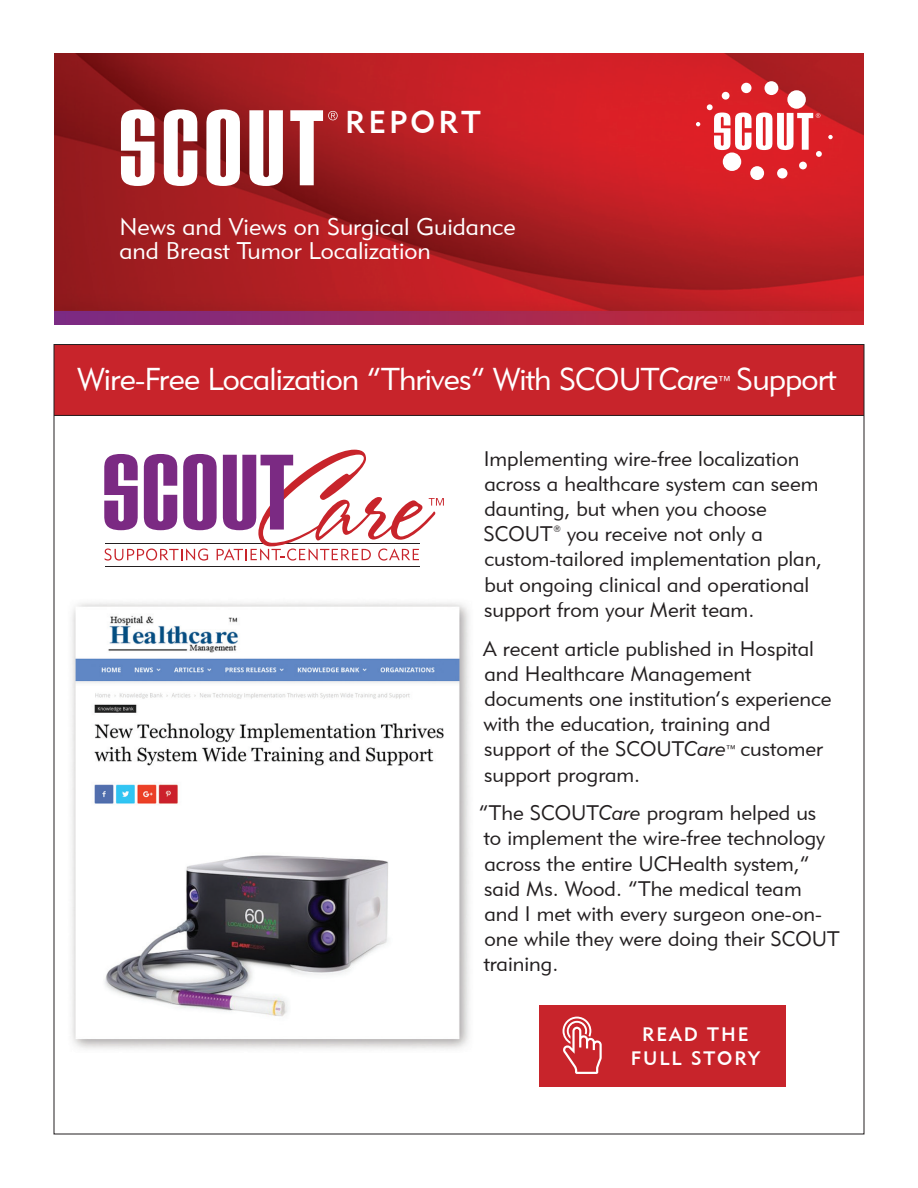
<style>
.page{position:relative;width:918px;height:1188px;background:#fff}
.page>*{position:absolute;margin:0;border:0;box-sizing:border-box;transform-origin:0 0}
.t1{font:31.5px "Geometric 415 BT Lite A";letter-spacing:-.025em;color:#fff}
.t2{font:31.5px "Geometric 415 BT Medium A";letter-spacing:.1em;color:#fff}
.t3{font:24px/24px "Geometric 415 BT Lite A";color:#fff}
.t4{font:21px/25.2px "Geometric 415 BT Lite A";color:#231f20}
.t5{font:19.35px/23.2px "Geometric 415 BT Medium A";letter-spacing:.1em;color:#fff;text-align:center}
.t6{font:9px "Geometric 415 BT Lite A";color:#231f20}
.s1{font-family:"Geometric 415 BT Lite Italic A"}
.s2{font-size:19.5px}
.s3{font-family:"Geometric 415 BT Lite Italic A";font-size:15px}
</style>
<div class="page">
<div style="left:54px;top:345px;width:810px;height:71px;background:#c8242b"></div>
<img style="left:54px;top:54px;width:810px;height:271px">
<svg style="left:121px;top:110px;width:33px;height:76px"></svg>
<svg style="left:164px;top:110px;width:33px;height:76px"></svg>
<svg style="left:206px;top:110px;width:34px;height:76px"></svg>
<svg style="left:249px;top:110px;width:34px;height:76px"></svg>
<svg style="left:290px;top:110px;width:48px;height:75px"></svg>
<hr style="left:54px;top:415px;width:810px;height:1px;background:#231f20">
<div style="left:723px;top:152px;width:18px;height:19px;background:#fff;border-radius:50%"></div>
<div style="left:750px;top:166px;width:14px;height:14px;background:#fff;border-radius:50%"></div>
<div style="left:777px;top:168px;width:10px;height:10px;background:#fff;border-radius:50%"></div>
<div style="left:799px;top:162px;width:8px;height:7px;background:#fff;border-radius:50%"></div>
<svg style="left:828px;top:135px;width:5px;height:4px"></svg>
<div style="left:787px;top:90px;width:19px;height:19px;background:#fff;border-radius:50%"></div>
<div style="left:765px;top:81px;width:13px;height:14px;background:#fff;border-radius:50%"></div>
<div style="left:741px;top:83px;width:11px;height:10px;background:#fff;border-radius:50%"></div>
<div style="left:722px;top:92px;width:8px;height:8px;background:#fff;border-radius:50%"></div>
<svg style="left:696px;top:122px;width:4px;height:4px"></svg>
<svg style="left:707px;top:104px;width:115px;height:53px"></svg>
<svg style="left:104px;top:450px;width:340px;height:111px"></svg>
<hr style="left:105px;top:566px;width:315px;height:1px;background:#231f20">
<img style="left:71px;top:602px;width:399px;height:447px">
<div style="left:539px;top:1005px;width:247px;height:82px;background:#c8242b"></div>
<svg style="left:563px;top:1017px;width:39px;height:57px"></svg>
<p class="t2" style="left:345px;top:103px;width:137px">REPORT</p>
<p class="t3" style="left:119px;top:214px;width:398px">News and Views on Surgical Guidance and Breast Tumor Localization</p>
<p class="t1" style="left:77px;top:359px;width:761px">Wire-Free Localization “Thrives” With SCOUT<span class="s1">Care</span><span class="s2">™</span> Support</p>
<p class="t4" style="left:484px;top:445px;width:336px">Implementing wire-free localization across a healthcare system can seem daunting, but when you choose<br>SCOUT</p>
<p class="t6" style="left:554px;top:524px;width:9px">®</p>
<p class="t4" style="left:484px;top:521px;width:340px;text-indent:83px">you receive not only a custom-tailored implementation plan, but ongoing clinical and operational support from your Merit team.</p>
<p class="t4" style="left:483px;top:635px;width:350px">A recent article published in Hospital and Healthcare Management documents one institution’s experience with the education, training and support of the SCOUT<span class="s1">Care</span><span class="s3">™</span> customer support program.</p>
<p class="t4" style="left:479px;top:800px;width:362px">“The SCOUT<span class="s1">Care</span> program helped us<br>to implement the wire-free technology across the entire UCHealth system,” said Ms. Wood. “The medical team<br>and I met with every surgeon one-on&shy;one while they were doing their SCOUT training.</p>
<p class="t5" style="left:631px;top:1023px;width:131px">READ THE<br>FULL STORY</p>
</div>
